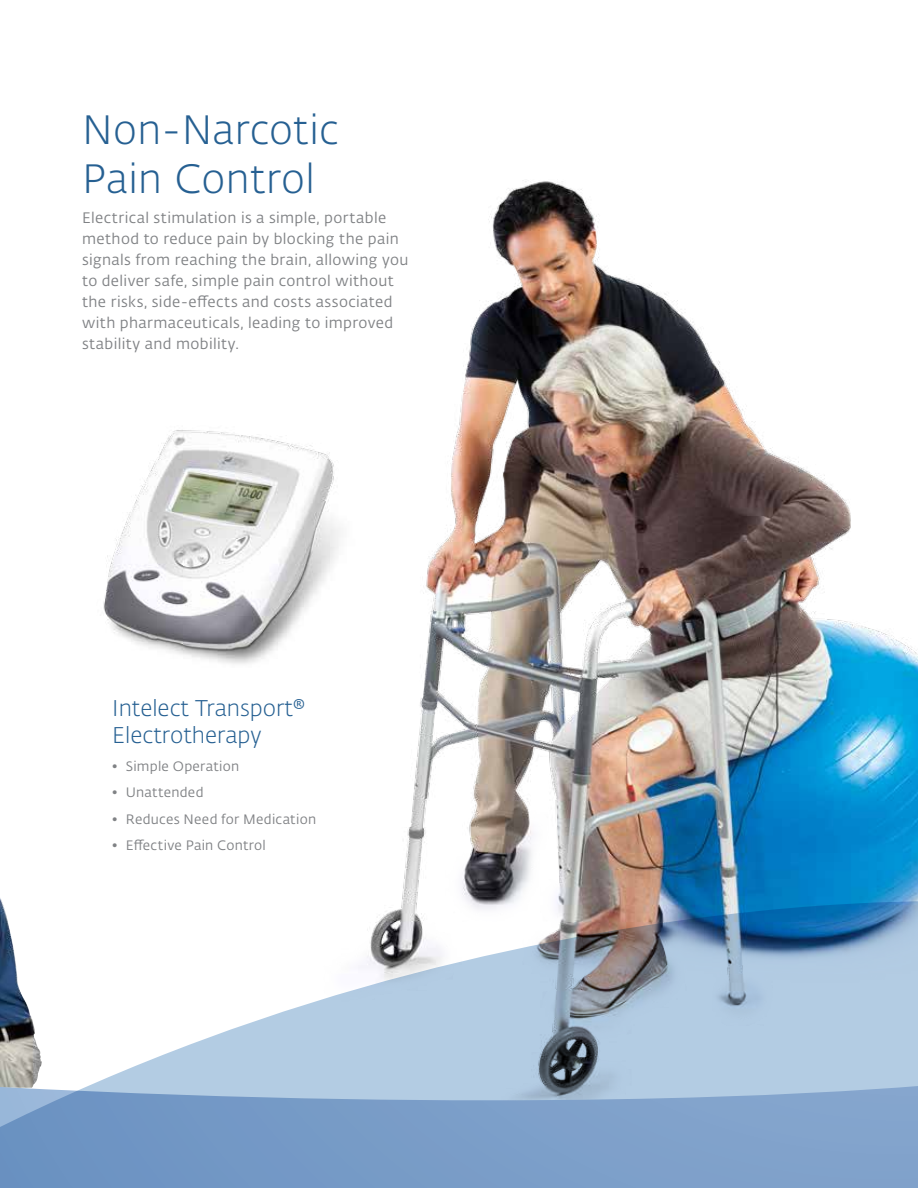
<style>
.page{position:relative;width:918px;height:1188px;background:#fff}
.page>*{position:absolute;margin:0;border:0;box-sizing:border-box;transform-origin:0 0}
.t1{font:300 40.5px/48.6px "Fedra Sans Alt Pro";letter-spacing:.01em;color:#266092}
.t2{font:300 22.5px/27px "Fedra Sans Alt Std";color:#266092}
.t3{font:15px/21px "Fedra Sans Alt Pro";letter-spacing:.025em;color:#808285}
.t4{font:13.5px "Fedra Sans Alt Std";letter-spacing:.02em;color:#808285}
</style>
<div class="page">
<img style="left:402px;top:181px;width:516px;height:720px">
<svg style="left:0;top:901px;width:918px;height:287px"></svg>
<img style="left:103px;top:430px;width:237px;height:234px">
<h1 class="t1" style="left:82px;top:105px;width:258px">Non-Narcotic<br>Pain Control</h1>
<p class="t3" style="left:82px;top:207px;width:328px">Electrical stimulation is a simple, portable method to reduce pain by blocking the pain signals from reaching the brain, allowing you to deliver safe, simple pain control without the risks, side-effects and costs associated with pharmaceuticals, leading to improved stability and mobility.</p>
<h2 class="t2" style="left:112px;top:695px;width:195px">Intelect Transport®<br>Electrotherapy</h2>
<p class="t4" style="left:112px;top:758px;width:129px">• Simple Operation</p>
<p class="t4" style="left:112px;top:784px;width:93px">• Unattended</p>
<p class="t4" style="left:112px;top:811px;width:205px">• Reduces Need for Medication</p>
<p class="t4" style="left:112px;top:838px;width:155px">• Effective Pain Control</p>
</div>
